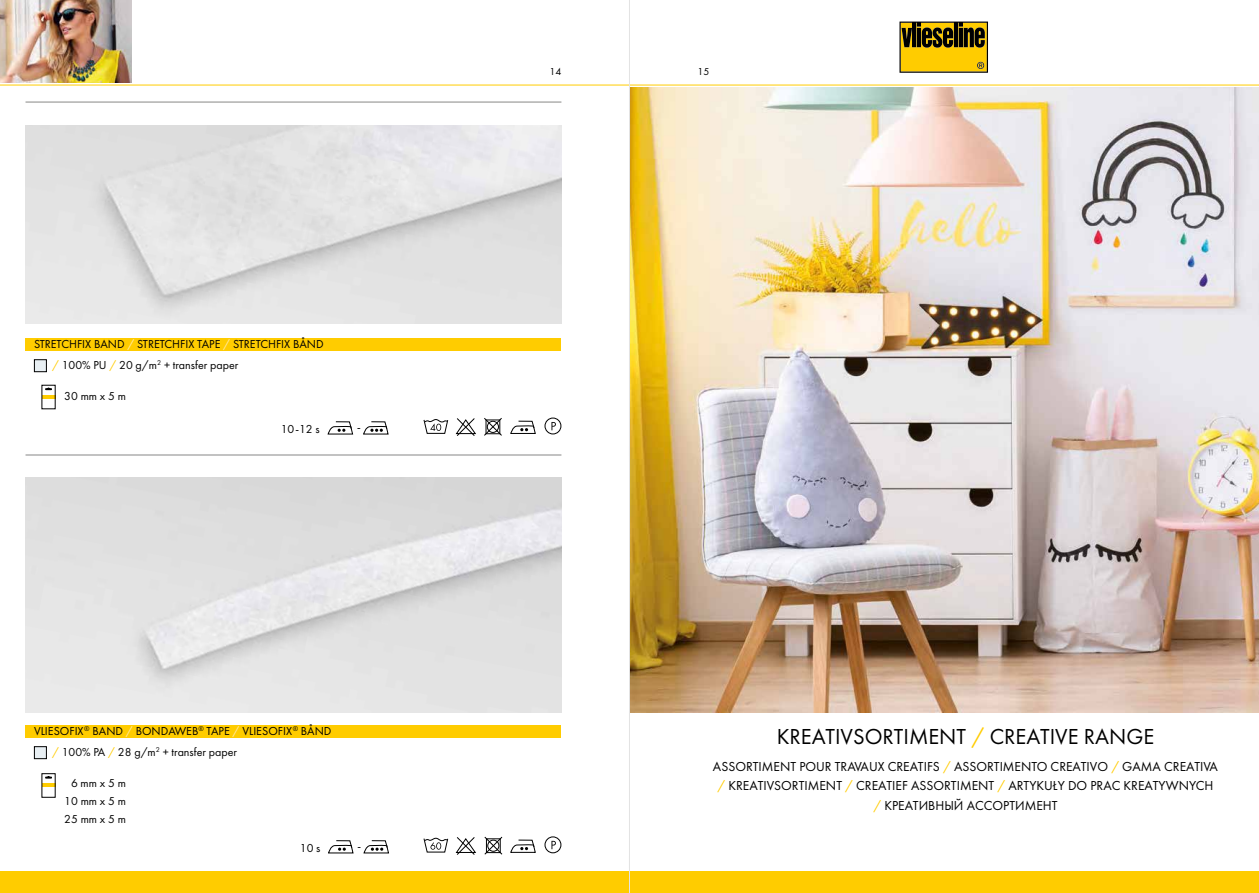
<style>
.page{position:relative;width:1259px;height:893px;background:#fff}
.page>*{position:absolute;margin:0;border:0;box-sizing:border-box;transform-origin:0 0}
.t1{font:22.5px "Futura Book TT";color:#000}
.t2{font:13.5px/19.5px "Futura Book TT";color:#000;text-align:center}
.t3{font:12px/18px "Futura Book TT";color:#000;text-align:center}
.t4{font:10.5px "Futura Book TT";color:#000}
.s1{color:#ffeaad}
.s2{color:#fc0}
</style>
<div class="page">
<hr style="left:26px;top:323px;width:535px;height:1px;background:#e3e3e3">
<div style="left:26px;top:338px;width:535px;height:13px;background:#fc0"></div>
<div style="left:35px;top:360px;width:11px;height:11px;background:#e8eff3"></div>
<div style="left:34px;top:359px;width:13px;height:13px;border:1px solid #000"></div>
<svg style="left:42px;top:387px;width:13px;height:11px"></svg>
<svg style="left:327px;top:421px;width:27px;height:14px"></svg>
<svg style="left:363px;top:421px;width:26px;height:14px"></svg>
<svg style="left:423px;top:419px;width:26px;height:15px"></svg>
<div style="left:544px;top:418px;width:17px;height:16px;border:1px solid #000;border-radius:50%"></div>
<svg style="left:551px;top:422px;width:5px;height:8px"></svg>
<svg style="left:455px;top:418px;width:21px;height:18px"></svg>
<svg style="left:484px;top:418px;width:18px;height:18px"></svg>
<svg style="left:510px;top:420px;width:26px;height:14px"></svg>
<div style="left:26px;top:725px;width:535px;height:13px;background:#fc0"></div>
<div style="left:35px;top:747px;width:11px;height:11px;background:#e8eff3"></div>
<div style="left:34px;top:746px;width:13px;height:13px;border:1px solid #000"></div>
<hr style="left:42px;top:783px;width:13px;height:4px;background:#fc0">
<div style="left:41px;top:773px;width:15px;height:25px;border:1px solid #000"></div>
<svg style="left:45px;top:776px;width:7px;height:3px"></svg>
<svg style="left:423px;top:837px;width:26px;height:16px"></svg>
<div style="left:544px;top:836px;width:17px;height:17px;border:1px solid #000;border-radius:50%"></div>
<svg style="left:551px;top:841px;width:5px;height:8px"></svg>
<svg style="left:455px;top:837px;width:21px;height:18px"></svg>
<svg style="left:484px;top:836px;width:18px;height:19px"></svg>
<svg style="left:510px;top:839px;width:26px;height:14px"></svg>
<svg style="left:328px;top:840px;width:26px;height:14px"></svg>
<svg style="left:363px;top:840px;width:26px;height:14px"></svg>
<div style="left:0;top:872px;width:629px;height:21px;background:#fc0"></div>
<hr style="left:0;top:85px;width:629px;height:1px;background:#fc0">
<img style="left:0;top:0;width:132px;height:83px">
<hr style="left:26px;top:102px;width:535px;height:1px;background:#878786">
<hr style="left:26px;top:455px;width:535px;height:1px;background:#878786">
<hr style="left:629px;top:85px;width:630px;height:1px;background:#fc0">
<img style="left:630px;top:87px;width:629px;height:625px">
<svg style="left:899px;top:22px;width:89px;height:51px;background:#a3840a"></svg>
<div style="left:629px;top:872px;width:630px;height:21px;background:#fc0"></div>
<hr style="left:629px;top:0;width:1px;height:893px;background:#e3e3e3">
<p class="t3" style="left:34px;top:335px;width:291px">STRETCHFIX BAND <span class="s1">/</span> STRETCHFIX TAPE <span class="s1">/</span> STRETCHFIX BÅND</p>
<p class="t3" style="left:52px;top:356px;width:188px"><span class="s2">/</span> 100% PU <span class="s2">/</span> 20 g/m<sup>2</sup> + transfer paper</p>
<p class="t3" style="left:64px;top:387px;width:63px">30 mm x 5 m</p>
<p class="t3" style="left:281px;top:420px;width:41px">10-12 s</p>
<p class="t3" style="left:357px;top:418px;width:5px">-</p>
<p class="t3" style="left:34px;top:722px;width:299px">VLIESOFIX<sup>®</sup> BAND <span class="s1">/</span> BONDAWEB<sup>®</sup> TAPE <span class="s1">/</span> VLIESOFIX<sup>®</sup> BÅND</p>
<p class="t3" style="left:52px;top:743px;width:187px"><span class="s2">/</span> 100% PA <span class="s2">/</span> 28 g/m<sup>2</sup> + transfer paper</p>
<p class="t3" style="left:64px;top:774px;width:63px">6 mm x 5 m<br>10 mm x 5 m<br>25 mm x 5 m</p>
<p class="t3" style="left:300px;top:839px;width:22px">10 s</p>
<p class="t3" style="left:358px;top:837px;width:5px">-</p>
<p class="t4" style="left:549px;top:65px;width:14px">14</p>
<p class="t4" style="left:697px;top:65px;width:14px">15</p>
<h1 class="t1" style="left:777px;top:723px;width:379px">KREATIVSORTIMENT <span class="s2">/</span> CREATIVE RANGE</h1>
<p class="t2" style="left:713px;top:756px;width:506px">ASSORTIMENT POUR TRAVAUX CREATIFS <span class="s2">/</span> ASSORTIMENTO CREATIVO <span class="s2">/</span> GAMA CREATIVA <span class="s2">/</span> KREATIVSORTIMENT <span class="s2">/</span> CREATIEF ASSORTIMENT <span class="s2">/</span> ARTYKUŁY DO PRAC KREATYWNYCH <span class="s2">/</span> КРЕАТИВНЫЙ АССОРТИМЕНТ</p>
</div>
